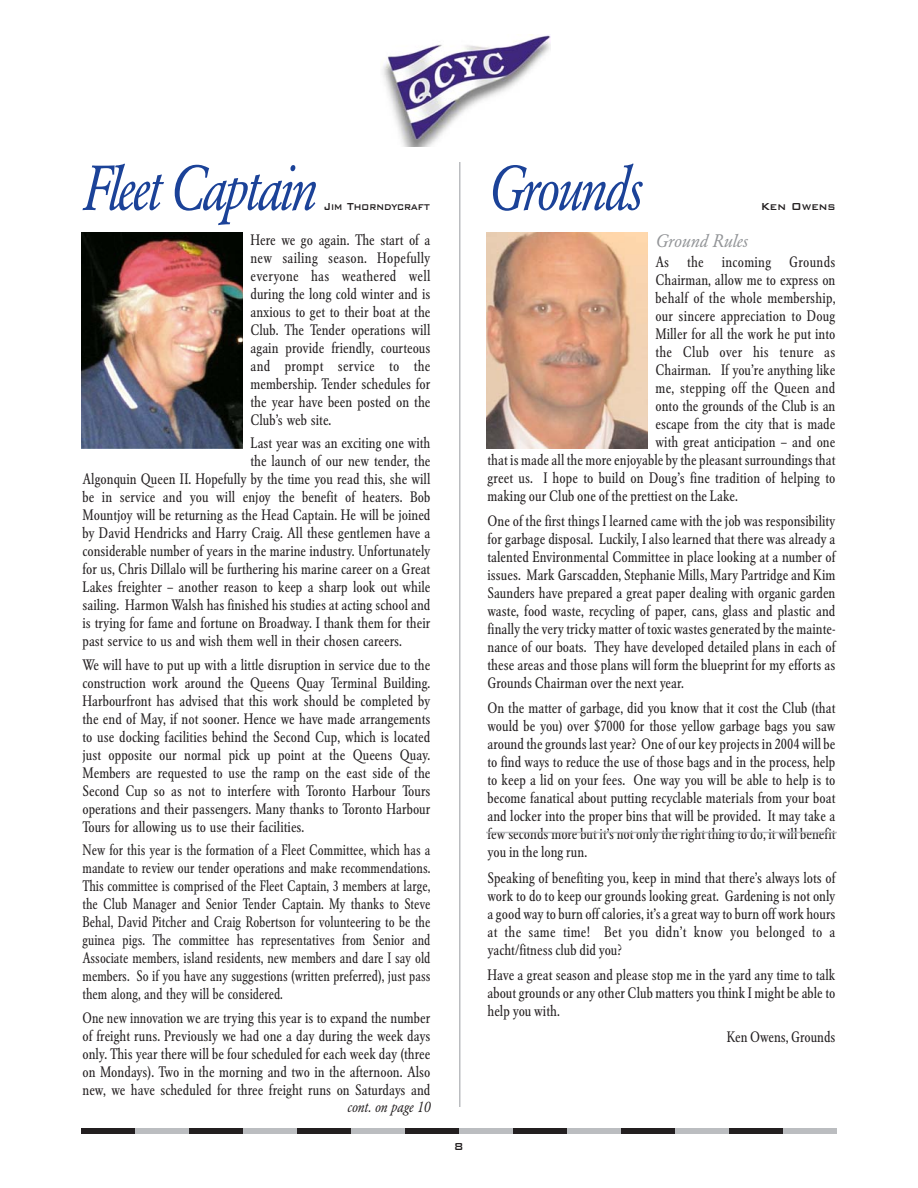
<style>
.page{position:relative;width:918px;height:1188px;background:#fff}
.page>*{position:absolute;margin:0;border:0;box-sizing:border-box;transform-origin:0 0}
.t1{font:italic 63px "Garamond BE";letter-spacing:-.05em;color:#1b4298;scale:.83 1}
.t2{font:italic 18px "Garamond BE";letter-spacing:-.005em;color:#939598}
.t3{font:condensed 15px/18px "Garamond BE";color:#231f20;text-align:justify}
.t4{font:condensed 15px/18px "Garamond BE";color:#231f20;text-align:justify;scale:.95 1}
.t5{font:italic 15px "Garamond BE";color:#231f20;scale:.9 1}
.t6{font:500 13.5px "Bank Gothic BT";color:#231f20;scale:.8 1}
.t7{font:500 13.5px "Bank Gothic BT";color:#231f20;scale:.9 1}
</style>
<div class="page">
<img style="left:486px;top:232px;width:162px;height:216px">
<div style="left:81px;top:1129px;width:54px;height:5px;background:#231f20"></div>
<div style="left:135px;top:1129px;width:54px;height:5px;background:#bbbdc0"></div>
<div style="left:189px;top:1129px;width:54px;height:5px;background:#231f20"></div>
<div style="left:243px;top:1129px;width:54px;height:5px;background:#bbbdc0"></div>
<div style="left:297px;top:1129px;width:54px;height:5px;background:#231f20"></div>
<div style="left:351px;top:1129px;width:54px;height:5px;background:#bbbdc0"></div>
<div style="left:405px;top:1129px;width:54px;height:5px;background:#231f20"></div>
<div style="left:459px;top:1129px;width:54px;height:5px;background:#bbbdc0"></div>
<div style="left:513px;top:1129px;width:54px;height:5px;background:#231f20"></div>
<div style="left:567px;top:1129px;width:54px;height:5px;background:#bbbdc0"></div>
<div style="left:621px;top:1129px;width:54px;height:5px;background:#231f20"></div>
<div style="left:675px;top:1129px;width:54px;height:5px;background:#bbbdc0"></div>
<div style="left:729px;top:1129px;width:54px;height:5px;background:#231f20"></div>
<div style="left:783px;top:1129px;width:54px;height:5px;background:#bbbdc0"></div>
<hr style="left:459px;top:162px;width:1px;height:945px;background:#bbbdc0">
<img style="left:383px;top:35px;width:168px;height:111px">
<hr style="left:486px;top:832px;width:351px;height:1px;background:#bbbdc0">
<img style="left:81px;top:232px;width:162px;height:216px">
<h1 class="t1" style="left:82px;top:162px;width:284px">Fleet Captain</h1>
<p class="t6" style="left:324px;top:197px;width:134px">Jim Thorndycraft</p>
<h1 class="t1" style="left:488px;top:162px;width:189px">Grounds</h1>
<p class="t7" style="left:761px;top:197px;width:84px">Ken Owens</p>
<p class="t3" style="left:250px;top:232px;width:182px">Here we go again. The start of a new sailing season. Hopefully everyone has weathered well during the long cold winter and is anxious to get to their boat at the Club. The Tender operations will again provide friendly, courteous and prompt service to the membership. Tender schedules for the year have been posted on the Club’s web site.</p>
<p class="t3" style="left:250px;top:435px;width:181px">Last year was an exciting one with</p>
<p class="t3" style="left:250px;top:453px;width:182px">the launch of our new tender, the</p>
<p class="t3" style="left:82px;top:471px;width:349px">Algonquin Queen II. Hopefully by the time you read this, she will</p>
<p class="t3" style="left:82px;top:489px;width:350px">be in service and you will enjoy the benefit of heaters. Bob</p>
<p class="t3" style="left:82px;top:507px;width:350px">Mountjoy will be returning as the Head Captain. He will be joined</p>
<p class="t3" style="left:82px;top:525px;width:350px">by David Hendricks and Harry Craig. All these gentlemen have a</p>
<p class="t3" style="left:82px;top:543px;width:350px">considerable number of years in the marine industry. Unfortunately</p>
<p class="t3" style="left:82px;top:561px;width:349px">for us, Chris Dillalo will be furthering his marine career on a Great</p>
<p class="t3" style="left:82px;top:579px;width:350px">Lakes freighter – another reason to keep a sharp look out while</p>
<p class="t3" style="left:82px;top:597px;width:349px">sailing. Harmon Walsh has finished his studies at acting school and</p>
<p class="t3" style="left:82px;top:615px;width:350px">is trying for fame and fortune on Broadway. I thank them for their</p>
<p class="t3" style="left:82px;top:633px;width:321px">past service to us and wish them well in their chosen careers.</p>
<p class="t3" style="left:82px;top:657px;width:350px">We will have to put up with a little disruption in service due to the construction work around the Queens Quay Terminal Building.<br>Harbourfront has advised that this work should be completed by the end of May, if not sooner. Hence we have made arrangements to use docking facilities behind the Second Cup, which is located just opposite our normal pick up point at the Queens Quay.<br>Members are requested to use the ramp on the east side of the Second Cup so as not to interfere with Toronto Harbour Tours operations and their passengers. Many thanks to Toronto Harbour Tours for allowing us to use their facilities.</p>
<p class="t4" style="left:82px;top:842px;width:368px">New for this year is the formation of a Fleet Committee, which has a mandate to review our tender operations and make recommendations.<br>This committee is comprised of the Fleet Captain, 3 members at large, the Club Manager and Senior Tender Captain. My thanks to Steve Behal, David Pitcher and Craig Robertson for volunteering to be the guinea pigs. The committee has representatives from Senior and Associate members, island residents, new members and dare I say old members. So if you have any suggestions (written preferred), just pass them along, and they will be considered.</p>
<p class="t4" style="left:82px;top:1010px;width:368px">One new innovation we are trying this year is to expand the number of freight runs. Previously we had one a day during the week days only. This year there will be four scheduled for each week day (three on Mondays). Two in the morning and two in the afternoon. Also new, we have scheduled for three freight runs on Saturdays and</p>
<p class="t2" style="left:656px;top:233px;width:94px">Ground Rules</p>
<p class="t3" style="left:656px;top:254px;width:182px">As the incoming Grounds</p>
<p class="t3" style="left:656px;top:272px;width:182px">Chairman, allow me to express on</p>
<p class="t3" style="left:656px;top:290px;width:182px">behalf of the whole membership,</p>
<p class="t3" style="left:656px;top:308px;width:182px">our sincere appreciation to Doug</p>
<p class="t3" style="left:656px;top:326px;width:182px">Miller for all the work he put into</p>
<p class="t3" style="left:656px;top:344px;width:181px">the Club over his tenure as</p>
<p class="t3" style="left:656px;top:362px;width:181px">Chairman. If you’re anything like</p>
<p class="t3" style="left:656px;top:380px;width:181px">me, stepping off the Queen and</p>
<p class="t3" style="left:656px;top:398px;width:181px">onto the grounds of the Club is an</p>
<p class="t3" style="left:656px;top:416px;width:182px">escape from the city that is made</p>
<p class="t3" style="left:656px;top:434px;width:181px">with great anticipation – and one</p>
<p class="t3" style="left:488px;top:452px;width:350px">that is made all the more enjoyable by the pleasant surroundings that</p>
<p class="t3" style="left:488px;top:470px;width:349px">greet us. I hope to build on Doug’s fine tradition of helping to</p>
<p class="t3" style="left:488px;top:488px;width:252px">making our Club one of the prettiest on the Lake.</p>
<p class="t3" style="left:488px;top:513px;width:350px">One of the first things I learned came with the job was responsibility for garbage disposal. Luckily, I also learned that there was already a talented Environmental Committee in place looking at a number of issues. Mark Garscadden, Stephanie Mills, Mary Partridge and Kim Saunders have prepared a great paper dealing with organic garden waste, food waste, recycling of paper, cans, glass and plastic and finally the very tricky matter of toxic wastes generated by the mainte&shy;nance of our boats. They have developed detailed plans in each of these areas and those plans will form the blueprint for my efforts as Grounds Chairman over the next year.</p>
<p class="t3" style="left:488px;top:701px;width:350px">On the matter of garbage, did you know that it cost the Club (that would be you) over $7000 for those yellow garbage bags you saw around the grounds last year? One of our key projects in 2004 will be to find ways to reduce the use of those bags and in the process, help to keep a lid on your fees. One way you will be able to help is to become fanatical about putting recyclable materials from your boat and locker into the proper bins that will be provided. It may take a few seconds more but it’s not only the right thing to do, it will benefit you in the long run.</p>
<p class="t3" style="left:488px;top:870px;width:350px">Speaking of benefiting you, keep in mind that there’s always lots of work to do to keep our grounds looking great. Gardening is not only a good way to burn off calories, it’s a great way to burn off work hours at the same time! Bet you didn’t know you belonged to a yacht/fitness club did you?</p>
<p class="t3" style="left:488px;top:967px;width:350px">Have a great season and please stop me in the yard any time to talk about grounds or any other Club matters you think I might be able to help you with.</p>
<p class="t3" style="left:727px;top:1029px;width:110px">Ken Owens, Grounds</p>
<p class="t5" style="left:348px;top:1101px;width:94px">cont. on page 10</p>
<p class="t7" style="left:454px;top:1137px;width:12px">8</p>
</div>
